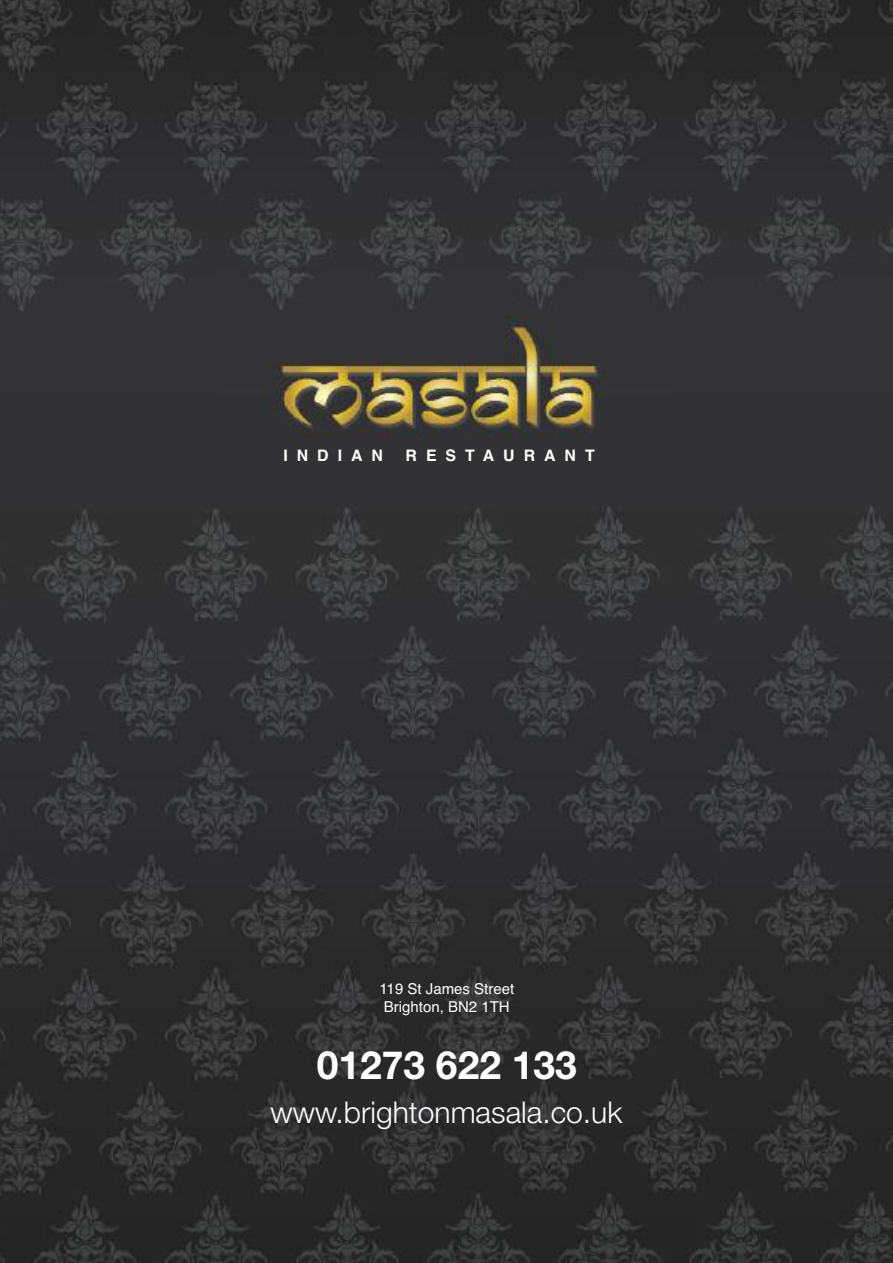
<style>
.page{position:relative;width:893px;height:1263px;background:#fff}
.page>*{position:absolute;margin:0;border:0;box-sizing:border-box;transform-origin:0 0}
.t1{font:700 39px "Helvetica Neue LT Pro";color:#fff}
.t2{font:300 30px "Helvetica Neue LT Pro";color:#fff}
.t3{font:700 15.9px "Helvetica";letter-spacing:.57em;color:#fff}
.t4{font:15px/18px "Helvetica";color:#fff}
</style>
<div class="page">
<img style="left:0;top:0;width:893px;height:1263px">
<img style="left:218px;top:269px;width:455px;height:168px">
<p class="t3" style="left:283px;top:446px;width:101px">INDIAN</p>
<p class="t3" style="left:406px;top:446px;width:191px">RESTAURANT</p>
<p class="t4" style="left:379px;top:979px;width:136px">119 St James Street<br>Brighton, BN2 1TH</p>
<h1 class="t1" style="left:317px;top:1051px;width:262px">01273 622 133</h1>
<h2 class="t2" style="left:271px;top:1101px;width:353px">www.brightonmasala.co.uk</h2>
</div>
